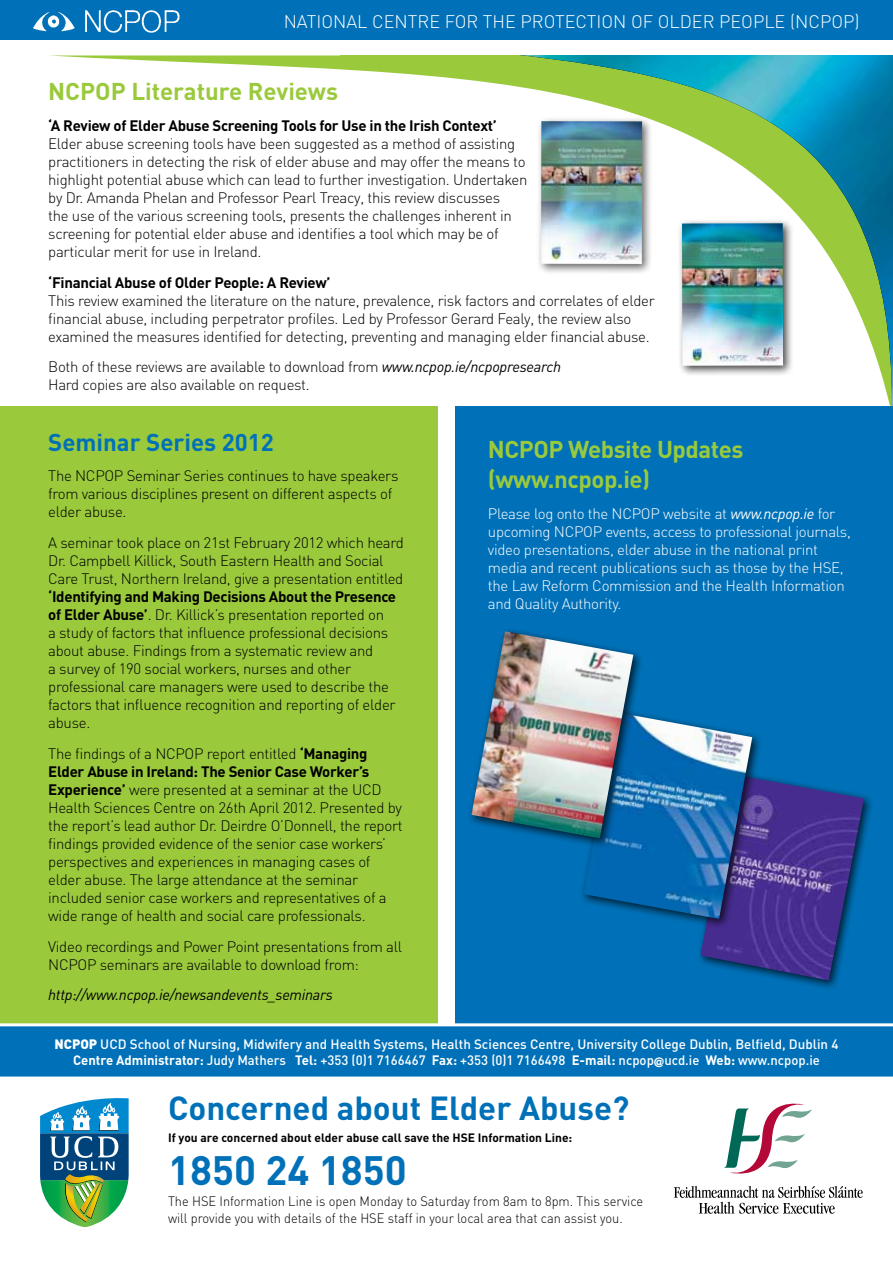
<style>
.page{position:relative;width:893px;height:1263px;background:#fff}
.page>*{position:absolute;margin:0;border:0;box-sizing:border-box;transform-origin:0 0}
.t1{font:700 40.5px "DIN";color:#0071b8}
.t2{font:700 33px "DIN";color:#0071b8}
.t3{font:700 24px/30px "DIN";letter-spacing:-.02em;color:#9aca3c}
.t4{font:700 24px "DIN";color:#9aca3c}
.t5{font:700 24px "DIN";color:#0071b8}
.t6{font:300 18px "DIN";color:#fff}
.t7{font:300 15px/18px "DIN";letter-spacing:-.02em;color:#000}
.t8{font:300 15px/18px "DIN";letter-spacing:-.02em;color:#fff}
.t9{font:700 15px "DIN";letter-spacing:-.02em;color:#000}
.t10{font:italic 15px "DIN";letter-spacing:-.02em;color:#000}
.t11{font:500 13.5px/16.2px "DIN";color:#fff;text-align:center}
.t12{font:300 13.5px/16.5px "DIN";color:#000;scale:.95 1}
.t13{font:700 12px "DIN";color:#000}
.s1{font-weight:400;font-style:italic}
.s2{font-weight:700}
.s3{font-weight:900}
.s4{font-family:"Frutiger LT Std";font-weight:700}
</style>
<div class="page">
<div style="left:0;top:0;width:893px;height:40px;background:#0071b8"></div>
<img style="left:33px;top:10px;width:147px;height:23px">
<svg style="left:49px;top:55px;width:461px;height:355px"></svg>
<img style="left:510px;top:55px;width:383px;height:351px">
<div style="left:536px;top:116px;width:117px;height:159px;background:#000;opacity:.61"></div>
<img style="left:541px;top:121px;width:101px;height:143px">
<div style="left:677px;top:218px;width:117px;height:159px;background:#000;opacity:.75"></div>
<img style="left:682px;top:223px;width:101px;height:143px">
<div style="left:0;top:406px;width:438px;height:642px;background:#9aca3c"></div>
<div style="left:456px;top:406px;width:437px;height:642px;background:#0071b8"></div>
<svg style="left:40px;top:1098px;width:89px;height:129px"></svg>
<svg style="left:724px;top:1103px;width:88px;height:71px"></svg>
<svg style="left:674px;top:1186px;width:189px;height:28px"></svg>
<svg style="left:0;top:1023px;width:893px;height:54px"></svg>
<div style="left:696px;top:770px;width:179px;height:221px;background:#000;opacity:.75"></div>
<img style="left:701px;top:774px;width:163px;height:206px">
<div style="left:578px;top:708px;width:185px;height:221px;background:#000;opacity:.75"></div>
<img style="left:583px;top:712px;width:169px;height:207px">
<div style="left:467px;top:627px;width:177px;height:222px;background:#000;opacity:.75"></div>
<img style="left:471px;top:631px;width:162px;height:207px">
<p class="t6" style="left:284px;top:11px;width:25px">National</p>
<p class="t6" style="left:372px;top:11px;width:24px">Centre</p>
<p class="t6" style="left:445px;top:11px;width:50px">for the</p>
<p class="t6" style="left:520px;top:11px;width:23px">Protection</p>
<p class="t6" style="left:631px;top:11px;width:50px">of Older</p>
<p class="t6" style="left:719px;top:11px;width:23px">People</p>
<p class="t6" style="left:790px;top:11px;width:71px">(NCPOP)</p>
<h3 class="t4" style="left:48px;top:76px;width:291px">NCPOP Literature Reviews</h3>
<p class="t9" style="left:48px;top:116px;width:450px">‘A Review of Elder Abuse Screening Tools for Use in the Irish Context’</p>
<p class="t7" style="left:48px;top:134px;width:481px">Elder abuse screening tools have been suggested as a method of assisting practitioners in detecting the risk of elder abuse and may offer the means to highlight potential abuse which can lead to further investigation. Undertaken by Dr. Amanda Phelan and Professor Pearl Treacy, this review discusses<br>the use of the various screening tools, presents the challenges inherent in screening for potential elder abuse and identifies a tool which may be of particular merit for use in Ireland.</p>
<p class="t9" style="left:48px;top:272px;width:284px">‘Financial Abuse of Older People: A Review’</p>
<p class="t7" style="left:48px;top:291px;width:608px">This review examined the literature on the nature, prevalence, risk factors and correlates of elder financial abuse, including perpetrator profiles. Led by Professor Gerard Fealy, the review also examined the measures identified for detecting, preventing and managing elder financial abuse.</p>
<p class="t7" style="left:48px;top:358px;width:514px">Both of these reviews are available to download from <span class="s1">www.ncpop.ie/ncpopresearch<br></span>Hard copies are also available on request.</p>
<h3 class="t5" style="left:48px;top:426px;width:227px">Seminar Series 2012</h3>
<p class="t7" style="left:48px;top:467px;width:352px">The NCPOP Seminar Series continues to have speakers from various disciplines present on different aspects of elder abuse.</p>
<p class="t7" style="left:48px;top:533px;width:357px">A seminar took place on 21st February 2012 which heard<br>Dr. Campbell Killick, South Eastern Health and Social<br>Care Trust, Northern Ireland, give a presentation entitled</p>
<p class="t7" style="left:48px;top:587px;width:349px"><span class="s2">‘Identifying and Making Decisions About the Presence of Elder Abuse’</span>. Dr. Killick’s presentation reported on<br>a study of factors that influence professional decisions about abuse. Findings from a systematic review and<br>a survey of 190 social workers, nurses and other professional care managers were used to describe the factors that influence recognition and reporting of elder abuse.</p>
<p class="t7" style="left:48px;top:744px;width:356px">The findings of a NCPOP report entitled <span class="s2">‘Managing Elder Abuse in Ireland: The Senior Case Worker’s Experience’</span> were presented at a seminar at the UCD Health Sciences Centre on 26th April 2012. Presented by the report’s lead author Dr. Deirdre O’Donnell, the report findings provided evidence of the senior case workers’ perspectives and experiences in managing cases of elder abuse. The large attendance at the seminar included senior case workers and representatives of a wide range of health and social care professionals.</p>
<p class="t7" style="left:48px;top:937px;width:355px">Video recordings and Power Point presentations from all<br>NCPOP seminars are available to download from:</p>
<p class="t10" style="left:48px;top:985px;width:286px">http://www.ncpop.ie/newsandevents_seminars</p>
<h3 class="t3" style="left:488px;top:433px;width:257px">NCPOP Website Updates (www.ncpop.ie)</h3>
<p class="t8" style="left:488px;top:504px;width:364px">Please log onto the NCPOP website at <span class="s1">www.ncpop.ie</span> for upcoming NCPOP events, access to professional journals, video presentations, elder abuse in the national print media and recent publications such as those by the HSE, the Law Reform Commission and the Health Information and Quality Authority.</p>
<p class="t11" style="left:55px;top:1035px;width:785px"><span class="s3">NCPOP</span> UCD School of Nursing, Midwifery and Health Systems, Health Sciences Centre, University College Dublin, Belfield, Dublin 4<br><span class="s2">Centre Administrator:</span> Judy Mathers <span class="s2">Tel:</span> +353 (0)1 7166467 <span class="s2">Fax:</span> +353 (0)1 7166498 <span class="s2">E-mail:</span> ncpop<span class="s4">@</span>ucd.ie <span class="s2">Web:</span> www.ncpop.ie</p>
<h2 class="t2" style="left:168px;top:1086px;width:463px">Concerned about Elder Abuse?</h2>
<p class="t13" style="left:168px;top:1130px;width:406px">If you are concerned about elder abuse call save the HSE Information Line:</p>
<h1 class="t1" style="left:168px;top:1144px;width:240px">1850 24 1850</h1>
<p class="t12" style="left:168px;top:1193px;width:502px">The HSE Information Line is open Monday to Saturday from 8am to 8pm. This service will provide you with details of the HSE staff in your local area that can assist you.</p>
</div>
